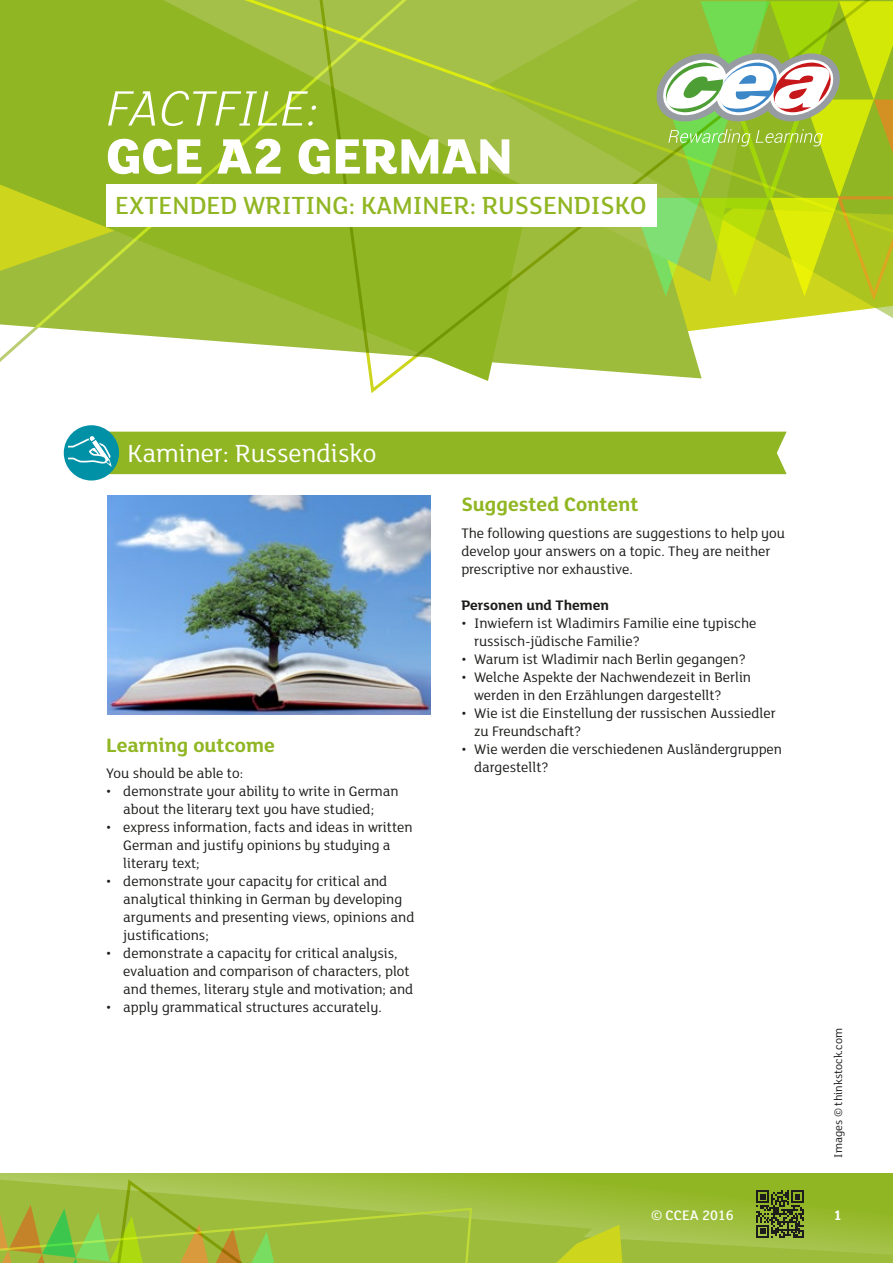
<style>
.page{position:relative;width:893px;height:1263px;background:#fff}
.page>*{position:absolute;margin:0;border:0;box-sizing:border-box;transform-origin:0 0}
.t1{font:800 54px "FS Lola";color:#fff}
.t2{font:italic 300 54px "FS Lola";color:#fff}
.t3{font:500 27px "FS Lola";color:#91b623}
.t4{font:27px "FS Lola";color:#fff}
.t5{font:700 21px "FS Lola";color:#91b623}
.t6{font:15px/18px "FS Lola";color:#1d1d1b}
.t7{font:700 15px "FS Lola";color:#1d1d1b}
.t8{font:500 15px "FS Lola";color:#fff}
.t9{font:700 15px "FS Lola";color:#fff}
.t10{font:12px "FS Lola";color:#1d1d1b}
</style>
<div class="page">
<svg style="left:0;top:0;width:313px;height:362px;background:#a1bf3b"></svg>
<svg style="left:313px;top:0;width:580px;height:393px"></svg>
<svg style="left:631px;top:1px;width:262px;height:301px;background:#aaca3c"></svg>
<div style="left:106px;top:184px;width:551px;height:42px;background:#fff"></div>
<div style="left:64px;top:425px;width:55px;height:55px;background:#0091a7;border-radius:50%"></div>
<svg style="left:68px;top:432px;width:719px;height:42px;background:#8ab52e"></svg>
<img style="left:108px;top:495px;width:322px;height:220px">
<div style="left:0;top:1173px;width:893px;height:90px;background:linear-gradient(to right,#a9c654,#8ab115)"></div>
<svg style="left:0;top:1177px;width:893px;height:86px;background:#9cba3a"></svg>
<h1 class="t2" style="left:106px;top:73px;width:214px">FACTFILE:</h1>
<h1 class="t1" style="left:106px;top:119px;width:408px">GCE A2 GERMAN</h1>
<h2 class="t3" style="left:115px;top:188px;width:533px">EXTENDED WRITING: KAMINER: RUSSENDISKO</h2>
<h2 class="t4" style="left:128px;top:435px;width:250px">Kaminer: Russendisko</h2>
<h3 class="t5" style="left:106px;top:730px;width:170px">Learning outcome</h3>
<p class="t6" style="left:106px;top:764px;width:138px">You should be able to:</p>
<p class="t6" style="left:106px;top:782px;width:294px;text-align:center">• demonstrate your ability to write in German about the literary text you have studied;</p>
<p class="t6" style="left:123px;top:818px;width:291px;text-indent:-17px">• express information, facts and ideas in written<br>German and justify opinions by studying a literary text;</p>
<p class="t6" style="left:123px;top:872px;width:293px;text-indent:-17px">• demonstrate your capacity for critical and analytical thinking in German by developing arguments and presenting views, opinions and justifications;</p>
<p class="t6" style="left:123px;top:944px;width:291px;text-indent:-17px">• demonstrate a capacity for critical analysis, evaluation and comparison of characters, plot and themes, literary style and motivation; and</p>
<p class="t6" style="left:106px;top:998px;width:277px">• apply grammatical structures accurately.</p>
<h3 class="t5" style="left:461px;top:490px;width:179px">Suggested Content</h3>
<p class="t6" style="left:461px;top:523px;width:325px">The following questions are suggestions to help you develop your answers on a topic. They are neither prescriptive nor exhaustive.</p>
<p class="t7" style="left:461px;top:594px;width:149px">Personen und Themen</p>
<p class="t6" style="left:474px;top:613px;width:284px;text-indent:-13px">• Inwiefern ist Wladimirs Familie eine typische russisch-jüdische Familie?</p>
<p class="t6" style="left:461px;top:649px;width:286px">• Warum ist Wladimir nach Berlin gegangen?</p>
<p class="t6" style="left:474px;top:667px;width:279px;text-indent:-13px">• Welche Aspekte der Nachwendezeit in Berlin werden in den Erzählungen dargestellt?</p>
<p class="t6" style="left:474px;top:703px;width:303px;text-indent:-13px">• Wie ist die Einstellung der russischen Aussiedler zu Freundschaft?</p>
<p class="t6" style="left:474px;top:739px;width:310px;text-indent:-13px">• Wie werden die verschiedenen Ausländergruppen dargestellt?</p>
<p class="t10" style="left:830px;top:1158px;width:131px;rotate:-90deg">Images © thinkstock.com</p>
<p class="t8" style="left:651px;top:1206px;width:84px">© CCEA 2016</p>
<p class="t9" style="left:834px;top:1205px;width:10px">1</p>
</div>
